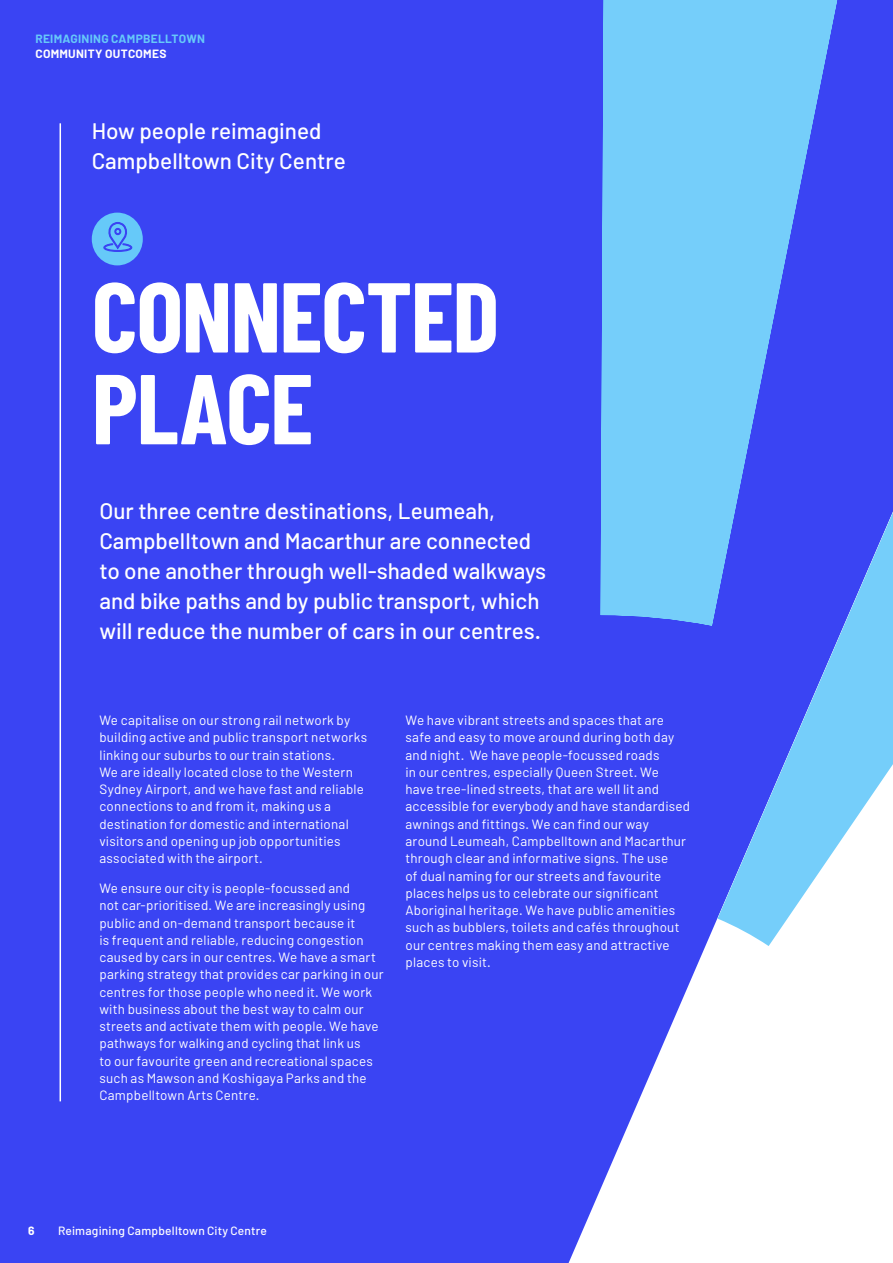
<style>
.page{position:relative;width:893px;height:1263px;background:#3a44f3}
.page>*{position:absolute;margin:0;border:0;box-sizing:border-box;transform-origin:0 0}
.t1{font:700 99px/91.8px "Barlow Condensed";letter-spacing:-.015em;color:#fff}
.t2{font:500 22.5px/30px "Barlow";color:#fff}
.t3{font:13.5px/17.2px "Barlow";letter-spacing:.02em;color:#fff}
.t4{font:500 12px "Barlow";letter-spacing:.015em;color:#fff}
.t5{font:700 12px "Barlow";letter-spacing:.02em;color:#66c9f9}
.t6{font:700 12px "Barlow";letter-spacing:.025em;color:#fff}
</style>
<div class="page">
<svg style="left:601px;top:0;width:237px;height:511px;fill:#75cefa"></svg>
<svg style="left:569px;top:539px;width:324px;height:724px;fill:#fff"></svg>
<svg style="left:601px;top:511px;width:292px;height:435px"></svg>
<hr style="left:60px;top:123px;width:1px;height:978px;background:#fff">
<div style="left:92px;top:213px;width:51px;height:52px;background:#66c9f9;border-radius:50%"></div>
<svg style="left:103px;top:222px;width:30px;height:30px"></svg>
<p class="t5" style="left:35px;top:31px;width:171px">REIMAGINING CAMPBELLTOWN</p>
<p class="t6" style="left:35px;top:46px;width:133px">COMMUNITY OUTCOMES</p>
<h2 class="t2" style="left:92px;top:116px;width:256px">How people reimagined<br>Campbelltown City Centre</h2>
<h1 class="t1" style="left:92px;top:269px;width:409px">CONNECTED<br>PLACE</h1>
<h2 class="t2" style="left:99px;top:495px;width:448px">Our three centre destinations, Leumeah, Campbelltown and Macarthur are connected to one another through well-shaded walkways and bike paths and by public transport, which will reduce the number of cars in our centres.</h2>
<p class="t3" style="left:99px;top:711px;width:269px">We capitalise on our strong rail network by building active and public transport networks linking our suburbs to our train stations.<br>We are ideally located close to the Western Sydney Airport, and we have fast and reliable connections to and from it, making us a destination for domestic and international visitors and opening up job opportunities associated with the airport.</p>
<p class="t3" style="left:99px;top:879px;width:286px">We ensure our city is people-focussed and<br>not car-prioritised. We are increasingly using public and on-demand transport because it<br>is frequent and reliable, reducing congestion caused by cars in our centres. We have a smart parking strategy that provides car parking in our centres for those people who need it. We work with business about the best way to calm our streets and activate them with people. We have pathways for walking and cycling that link us<br>to our favourite green and recreational spaces such as Mawson and Koshigaya Parks and the Campbelltown Arts Centre.</p>
<p class="t3" style="left:405px;top:711px;width:286px">We have vibrant streets and spaces that are safe and easy to move around during both day and night. We have people-focussed roads<br>in our centres, especially Queen Street. We have tree-lined streets, that are well lit and accessible for everybody and have standardised awnings and fittings. We can find our way around Leumeah, Campbelltown and Macarthur through clear and informative signs. The use<br>of dual naming for our streets and favourite places helps us to celebrate our significant Aboriginal heritage. We have public amenities such as bubblers, toilets and cafés throughout our centres making them easy and attractive places to visit.</p>
<p class="t6" style="left:28px;top:1224px;width:8px">6</p>
<p class="t4" style="left:58px;top:1224px;width:210px">Reimagining Campbelltown City Centre</p>
</div>
